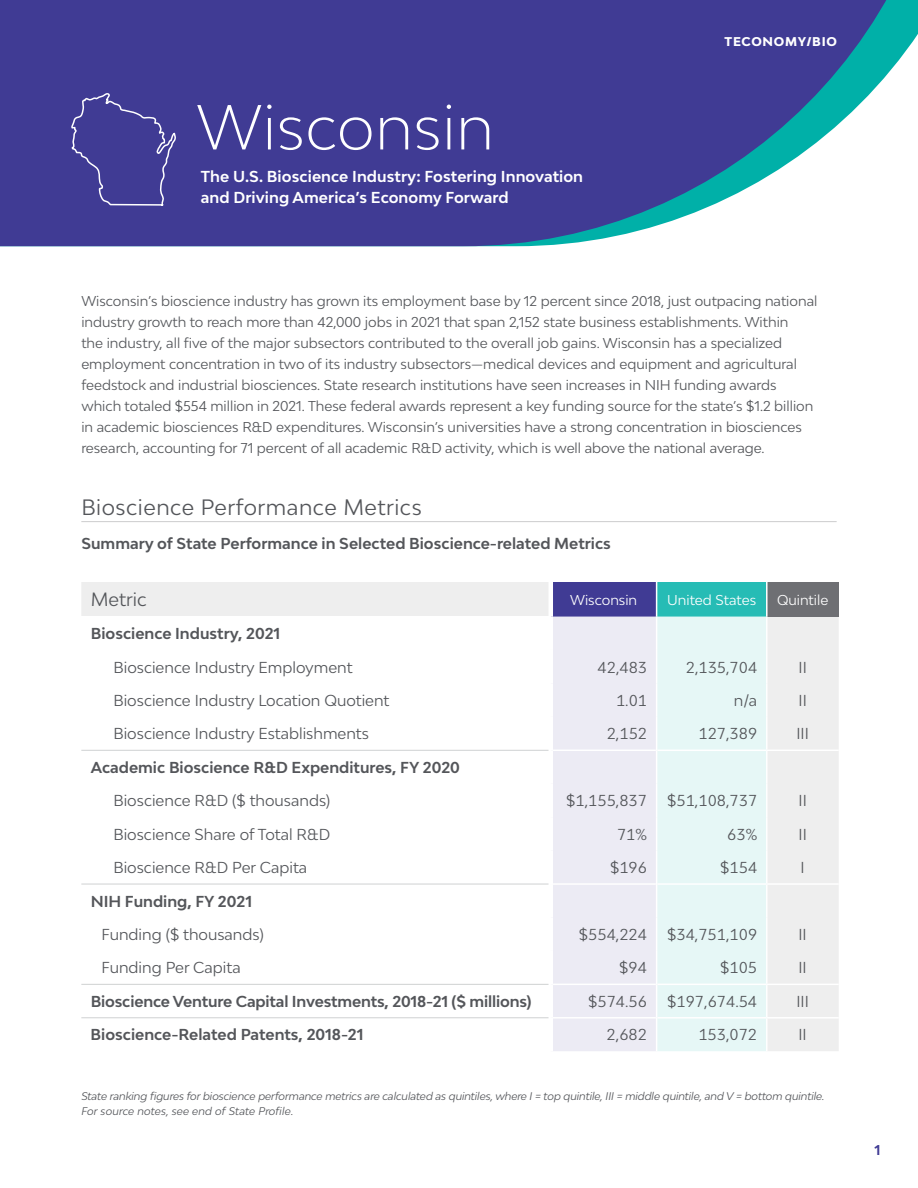
<style>
.page{position:relative;width:918px;height:1188px;background:#fff}
.page>*{position:absolute;margin:0;border:0;box-sizing:border-box;transform-origin:0 0}
.t1{font:300 60px "Bw Modelica";letter-spacing:.01em;color:#fff}
.t2{font:21px "Bw Modelica";letter-spacing:.025em;color:#54565a}
.t3{font:18px "Bw Modelica";color:#54565a}
.t4{font:15px "Bw Modelica";color:#54565a}
.t5{font:700 15px "Bw Modelica";color:#54565a}
.t6{font:700 15px/21px "Bw Modelica";letter-spacing:.005em;color:#fff}
.t7{font:13.5px/21px "Bw Modelica";color:#54565a}
.t8{font:13.5px "Bw Modelica";color:#fff}
.t9{font:700 13.5px "Bw Modelica";color:#403b94}
.t10{font:800 12px "Bw Modelica";letter-spacing:.06em;color:#fff}
.t11{font:italic 10.5px/15px "Bw Modelica";letter-spacing:-.01em;color:#54565a}
</style>
<div class="page">
<svg style="left:0;top:0;width:918px;height:246px;background:#5259a1"></svg>
<svg style="left:71px;top:93px;width:105px;height:113px;background:#4a4599"></svg>
<hr style="left:81px;top:521px;width:756px;height:1px;background:#ccccce">
<div style="left:81px;top:582px;width:758px;height:469px;background:#eee"></div>
<div style="left:551px;top:582px;width:106px;height:35px;background:#403b94"></div>
<div style="left:657px;top:582px;width:110px;height:35px;background:#26bcb5"></div>
<div style="left:767px;top:582px;width:72px;height:35px;background:#6e6f73"></div>
<div style="left:81px;top:617px;width:470px;height:33px;background:#fff"></div>
<div style="left:553px;top:617px;width:103px;height:434px;background:#ecebf4"></div>
<div style="left:657px;top:617px;width:109px;height:434px;background:#e6f7f6"></div>
<svg style="left:81px;top:650px;width:468px;height:100px"></svg>
<svg style="left:81px;top:751px;width:468px;height:300px"></svg>
<hr style="left:553px;top:750px;width:103px;height:1px;background:#fff">
<hr style="left:657px;top:750px;width:110px;height:1px;background:#fff">
<hr style="left:767px;top:750px;width:72px;height:1px;background:#fff">
<hr style="left:553px;top:1017px;width:103px;height:2px;background:#fff">
<hr style="left:657px;top:1017px;width:110px;height:2px;background:#fff">
<hr style="left:767px;top:1017px;width:72px;height:2px;background:#fff">
<hr style="left:553px;top:984px;width:103px;height:1px;background:#fff">
<hr style="left:657px;top:984px;width:110px;height:1px;background:#fff">
<hr style="left:767px;top:984px;width:72px;height:1px;background:#fff">
<hr style="left:553px;top:883px;width:103px;height:2px;background:#fff">
<hr style="left:657px;top:883px;width:110px;height:2px;background:#fff">
<hr style="left:767px;top:883px;width:72px;height:2px;background:#fff">
<hr style="left:656px;top:582px;width:1px;height:35px;background:#fff">
<hr style="left:766px;top:582px;width:2px;height:35px;background:#fff">
<hr style="left:656px;top:617px;width:1px;height:33px;background:#fff">
<hr style="left:656px;top:650px;width:1px;height:33px;background:#fff">
<hr style="left:656px;top:683px;width:1px;height:34px;background:#fff">
<hr style="left:656px;top:717px;width:1px;height:33px;background:#fff">
<hr style="left:656px;top:750px;width:1px;height:34px;background:#fff">
<hr style="left:656px;top:784px;width:1px;height:33px;background:#fff">
<hr style="left:656px;top:817px;width:1px;height:34px;background:#fff">
<hr style="left:656px;top:851px;width:1px;height:33px;background:#fff">
<hr style="left:656px;top:884px;width:1px;height:33px;background:#fff">
<hr style="left:656px;top:917px;width:1px;height:34px;background:#fff">
<hr style="left:656px;top:951px;width:1px;height:33px;background:#fff">
<hr style="left:656px;top:984px;width:1px;height:34px;background:#fff">
<hr style="left:656px;top:1018px;width:1px;height:33px;background:#fff">
<hr style="left:766px;top:617px;width:2px;height:33px;background:#fff">
<hr style="left:766px;top:650px;width:2px;height:33px;background:#fff">
<hr style="left:766px;top:683px;width:2px;height:34px;background:#fff">
<hr style="left:766px;top:717px;width:2px;height:33px;background:#fff">
<hr style="left:766px;top:751px;width:2px;height:33px;background:#fff">
<hr style="left:766px;top:784px;width:2px;height:33px;background:#fff">
<hr style="left:766px;top:817px;width:2px;height:34px;background:#fff">
<hr style="left:766px;top:851px;width:2px;height:32px;background:#fff">
<hr style="left:766px;top:885px;width:2px;height:32px;background:#fff">
<hr style="left:766px;top:917px;width:2px;height:34px;background:#fff">
<hr style="left:766px;top:951px;width:2px;height:33px;background:#fff">
<hr style="left:766px;top:985px;width:2px;height:32px;background:#fff">
<hr style="left:766px;top:1019px;width:2px;height:32px;background:#fff">
<hr style="left:549px;top:582px;width:4px;height:35px;background:#fff">
<hr style="left:549px;top:617px;width:4px;height:33px;background:#fff">
<hr style="left:549px;top:650px;width:4px;height:33px;background:#fff">
<hr style="left:549px;top:683px;width:4px;height:34px;background:#fff">
<hr style="left:549px;top:717px;width:4px;height:33px;background:#fff">
<hr style="left:549px;top:750px;width:4px;height:34px;background:#fff">
<hr style="left:549px;top:784px;width:4px;height:33px;background:#fff">
<hr style="left:549px;top:817px;width:4px;height:34px;background:#fff">
<hr style="left:549px;top:851px;width:4px;height:33px;background:#fff">
<hr style="left:549px;top:884px;width:4px;height:33px;background:#fff">
<hr style="left:549px;top:917px;width:4px;height:34px;background:#fff">
<hr style="left:549px;top:951px;width:4px;height:33px;background:#fff">
<hr style="left:549px;top:984px;width:4px;height:34px;background:#fff">
<hr style="left:549px;top:1018px;width:4px;height:33px;background:#fff">
<hr style="left:81px;top:750px;width:468px;height:1px;background:#cfd1d2">
<hr style="left:81px;top:884px;width:468px;height:1px;background:#cfd1d2">
<hr style="left:81px;top:984px;width:468px;height:1px;background:#cfd1d2">
<hr style="left:81px;top:1017px;width:468px;height:1px;background:#cfd1d2">
<h1 class="t1" style="left:197px;top:88px;width:299px">Wisconsin</h1>
<p class="t6" style="left:201px;top:165px;width:384px">The U.S. Bioscience Industry: Fostering Innovation and Driving America’s Economy Forward</p>
<p class="t10" style="left:725px;top:34px;width:114px">TECONOMY/BIO</p>
<p class="t7" style="left:81px;top:290px;width:738px">Wisconsin’s bioscience industry has grown its employment base by 12 percent since 2018, just outpacing national industry growth to reach more than 42,000 jobs in 2021 that span 2,152 state business establishments. Within<br>the industry, all five of the major subsectors contributed to the overall job gains. Wisconsin has a specialized employment concentration in two of its industry subsectors—medical devices and equipment and agricultural feedstock and industrial biosciences. State research institutions have seen increases in NIH funding awards which totaled $554 million in 2021. These federal awards represent a key funding source for the state’s $1.2 billion in academic biosciences R&amp;D expenditures. Wisconsin’s universities have a strong concentration in biosciences research, accounting for 71 percent of all academic R&amp;D activity, which is well above the national average.</p>
<h2 class="t2" style="left:81px;top:493px;width:342px">Bioscience Performance Metrics</h2>
<p class="t5" style="left:81px;top:534px;width:531px">Summary of State Performance in Selected Bioscience-related Metrics</p>
<h3 class="t3" style="left:91px;top:588px;width:57px">Metric</h3>
<p class="t8" style="left:570px;top:591px;width:69px">Wisconsin</p>
<p class="t8" style="left:667px;top:591px;width:90px">United States</p>
<p class="t8" style="left:777px;top:591px;width:53px">Quintile</p>
<p class="t5" style="left:91px;top:624px;width:191px">Bioscience Industry, 2021</p>
<p class="t4" style="left:114px;top:657px;width:241px">Bioscience Industry Employment</p>
<p class="t4" style="left:598px;top:657px;width:51px">42,483</p>
<p class="t4" style="left:686px;top:657px;width:73px">2,135,704</p>
<p class="t4" style="left:799px;top:657px;width:10px">II</p>
<p class="t4" style="left:114px;top:691px;width:277px">Bioscience Industry Location Quotient</p>
<p class="t4" style="left:616px;top:691px;width:33px">1.01</p>
<p class="t4" style="left:734px;top:691px;width:25px">n/a</p>
<p class="t4" style="left:799px;top:691px;width:10px">II</p>
<p class="t4" style="left:113px;top:724px;width:257px">Bioscience Industry Establishments</p>
<p class="t4" style="left:607px;top:724px;width:42px">2,152</p>
<p class="t4" style="left:698px;top:724px;width:60px">127,389</p>
<p class="t4" style="left:796px;top:724px;width:14px">III</p>
<p class="t5" style="left:91px;top:758px;width:371px">Academic Bioscience R&amp;D Expenditures, FY 2020</p>
<p class="t4" style="left:113px;top:791px;width:218px">Bioscience R&amp;D ($ thousands)</p>
<p class="t4" style="left:566px;top:791px;width:82px">$1,155,837</p>
<p class="t4" style="left:667px;top:791px;width:92px">$51,108,737</p>
<p class="t4" style="left:799px;top:791px;width:10px">II</p>
<p class="t4" style="left:113px;top:824px;width:218px">Bioscience Share of Total R&amp;D</p>
<p class="t4" style="left:617px;top:824px;width:31px">71%</p>
<p class="t4" style="left:727px;top:824px;width:31px">63%</p>
<p class="t4" style="left:799px;top:824px;width:10px">II</p>
<p class="t4" style="left:113px;top:858px;width:195px">Bioscience R&amp;D Per Capita</p>
<p class="t4" style="left:610px;top:858px;width:39px">$196</p>
<p class="t4" style="left:720px;top:858px;width:39px">$154</p>
<p class="t4" style="left:801px;top:858px;width:6px">I</p>
<p class="t5" style="left:91px;top:891px;width:163px">NIH Funding, FY 2021</p>
<p class="t4" style="left:102px;top:925px;width:164px">Funding ($ thousands)</p>
<p class="t4" style="left:579px;top:925px;width:70px">$554,224</p>
<p class="t4" style="left:667px;top:925px;width:92px">$34,751,109</p>
<p class="t4" style="left:798px;top:925px;width:10px">II</p>
<p class="t4" style="left:101px;top:958px;width:141px">Funding Per Capita</p>
<p class="t4" style="left:619px;top:958px;width:29px">$94</p>
<p class="t4" style="left:720px;top:958px;width:39px">$105</p>
<p class="t4" style="left:798px;top:958px;width:10px">II</p>
<p class="t5" style="left:91px;top:992px;width:443px">Bioscience Venture Capital Investments, 2018-21 ($ millions)</p>
<p class="t4" style="left:588px;top:992px;width:60px">$574.56</p>
<p class="t4" style="left:667px;top:992px;width:91px">$197,674.54</p>
<p class="t4" style="left:796px;top:992px;width:14px">III</p>
<p class="t5" style="left:91px;top:1025px;width:274px">Bioscience-Related Patents, 2018-21</p>
<p class="t4" style="left:607px;top:1025px;width:42px">2,682</p>
<p class="t4" style="left:698px;top:1025px;width:60px">153,072</p>
<p class="t4" style="left:798px;top:1025px;width:10px">II</p>
<p class="t11" style="left:81px;top:1088px;width:745px">State ranking figures for bioscience performance metrics are calculated as quintiles, where I = top quintile, III = middle quintile, and V = bottom quintile.<br>For source notes, see end of State Profile.</p>
<p class="t9" style="left:874px;top:1141px;width:8px">1</p>
</div>
